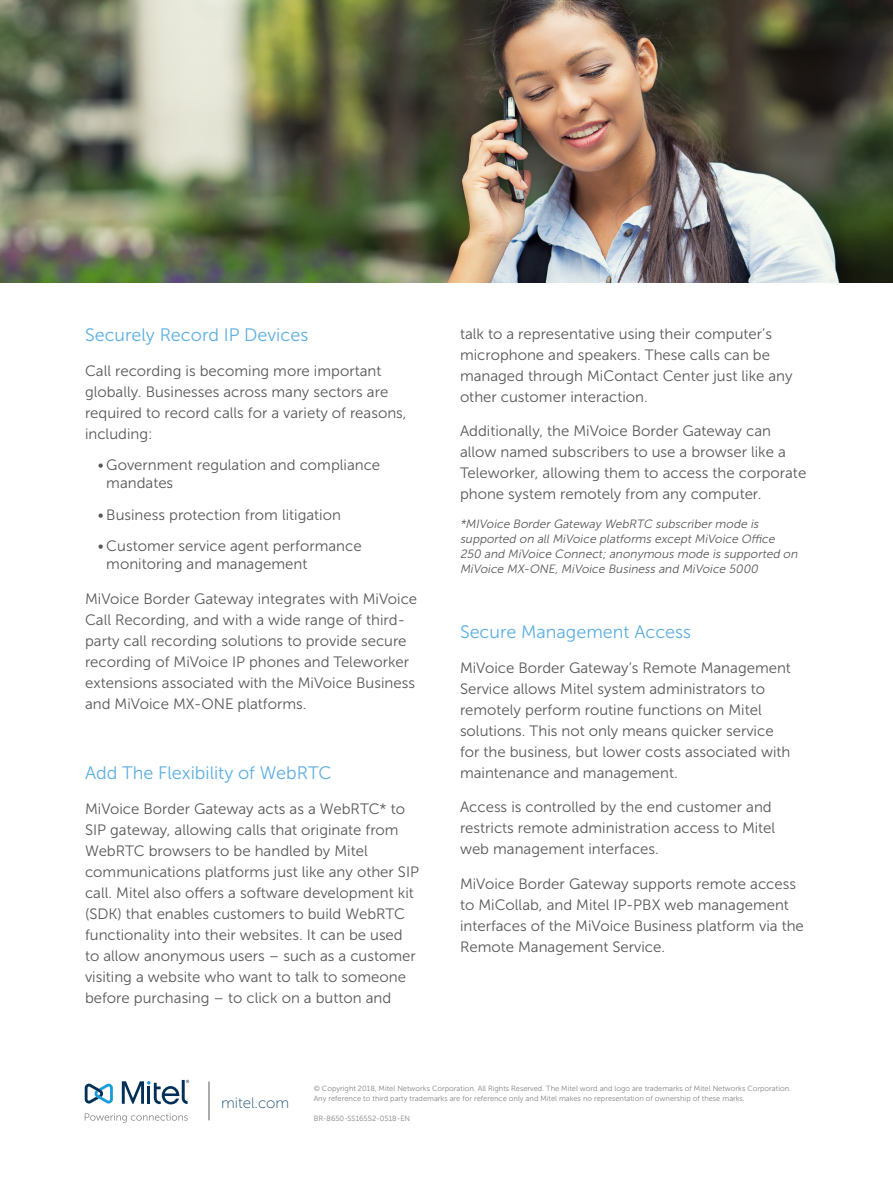
<style>
.page{position:relative;width:893px;height:1187px;background:#fff}
.page>*{position:absolute;margin:0;border:0;box-sizing:border-box;transform-origin:0 0}
.body_text{font:18px "Museo Sans 300";color:#5caee0}
.body_text-2{font:15px/21px "Museo Sans 300";color:#57585a}
.t1{font:15px "Museo Sans 100";color:#174a70}
.body_text-3{font:italic 12px/15px "Museo Sans 300";color:#57585a}
.body{font:7.5px/10.5px "Museo Sans 300";color:#808285}
</style>
<div class="page">
<hr style="left:209px;top:1081px;width:1px;height:39px;background:#57585a">
<svg style="left:85px;top:1113px;width:103px;height:9px"></svg>
<svg style="left:85px;top:1083px;width:28px;height:20px"></svg>
<svg style="left:122px;top:1079px;width:67px;height:25px"></svg>
<img style="left:0;top:0;width:893px;height:283px">
<p class="body_text" style="left:85px;top:325px;width:225px">Securely Record IP Devices</p>
<p class="body_text-2" style="left:85px;top:360px;width:323px">Call recording is becoming more important globally. Businesses across many sectors are required to record calls for a variety of reasons, including:</p>
<p class="body_text-2" style="left:106px;top:456px;width:275px;line-height:18px;text-indent:-9px">• Government regulation and compliance mandates</p>
<p class="body_text-2" style="left:98px;top:504px;width:245px">• Business protection from litigation</p>
<p class="body_text-2" style="left:106px;top:537px;width:257px;line-height:18px;text-indent:-9px">• Customer service agent performance monitoring and management</p>
<p class="body_text-2" style="left:85px;top:588px;width:334px">MiVoice Border Gateway integrates with MiVoice Call Recording, and with a wide range of third&shy;party call recording solutions to provide secure recording of MiVoice IP phones and Teleworker extensions associated with the MiVoice Business and MiVoice MX-ONE platforms.</p>
<p class="body_text" style="left:85px;top:763px;width:248px">Add The Flexibility of WebRTC</p>
<p class="body_text-2" style="left:85px;top:798px;width:335px">MiVoice Border Gateway acts as a WebRTC* to SIP gateway, allowing calls that originate from WebRTC browsers to be handled by Mitel communications platforms just like any other SIP call. Mitel also offers a software development kit (SDK) that enables customers to build WebRTC functionality into their websites. It can be used to allow anonymous users – such as a customer visiting a website who want to talk to someone before purchasing – to click on a button and</p>
<p class="body_text-2" style="left:460px;top:323px;width:334px">talk to a representative using their computer’s microphone and speakers. These calls can be managed through MiContact Center just like any other customer interaction.</p>
<p class="body_text-2" style="left:460px;top:421px;width:348px">Additionally, the MiVoice Border Gateway can allow named subscribers to use a browser like a Teleworker, allowing them to access the corporate phone system remotely from any computer.</p>
<p class="body_text-3" style="left:460px;top:516px;width:341px">*MIVoice Border Gateway WebRTC subscriber mode is supported on all MiVoice platforms except MiVoice Office 250 and MiVoice Connect; anonymous mode is supported on MiVoice MX-ONE, MiVoice Business and MiVoice 5000</p>
<p class="body_text" style="left:460px;top:622px;width:233px">Secure Management Access</p>
<p class="body_text-2" style="left:460px;top:657px;width:332px">MiVoice Border Gateway’s Remote Management Service allows Mitel system administrators to remotely perform routine functions on Mitel solutions. This not only means quicker service for the business, but lower costs associated with maintenance and management.</p>
<p class="body_text-2" style="left:460px;top:796px;width:317px">Access is controlled by the end customer and restricts remote administration access to Mitel web management interfaces.</p>
<p class="body_text-2" style="left:460px;top:873px;width:345px">MiVoice Border Gateway supports remote access to MiCollab, and Mitel IP-PBX web management interfaces of the MiVoice Business platform via the Remote Management Service.</p>
<p class="t1" style="left:221px;top:1094px;width:70px">mitel.com</p>
<p class="body" style="left:314px;top:1082px;width:479px">© Copyright 2018, Mitel Networks Corporation. All Rights Reserved. The Mitel word and logo are trademarks of Mitel Networks Corporation.<br>Any reference to third party trademarks are for reference only and Mitel makes no representation of ownership of these marks.</p>
<p class="body" style="left:314px;top:1112px;width:98px">BR-8650-SS16552-0518-EN</p>
</div>
